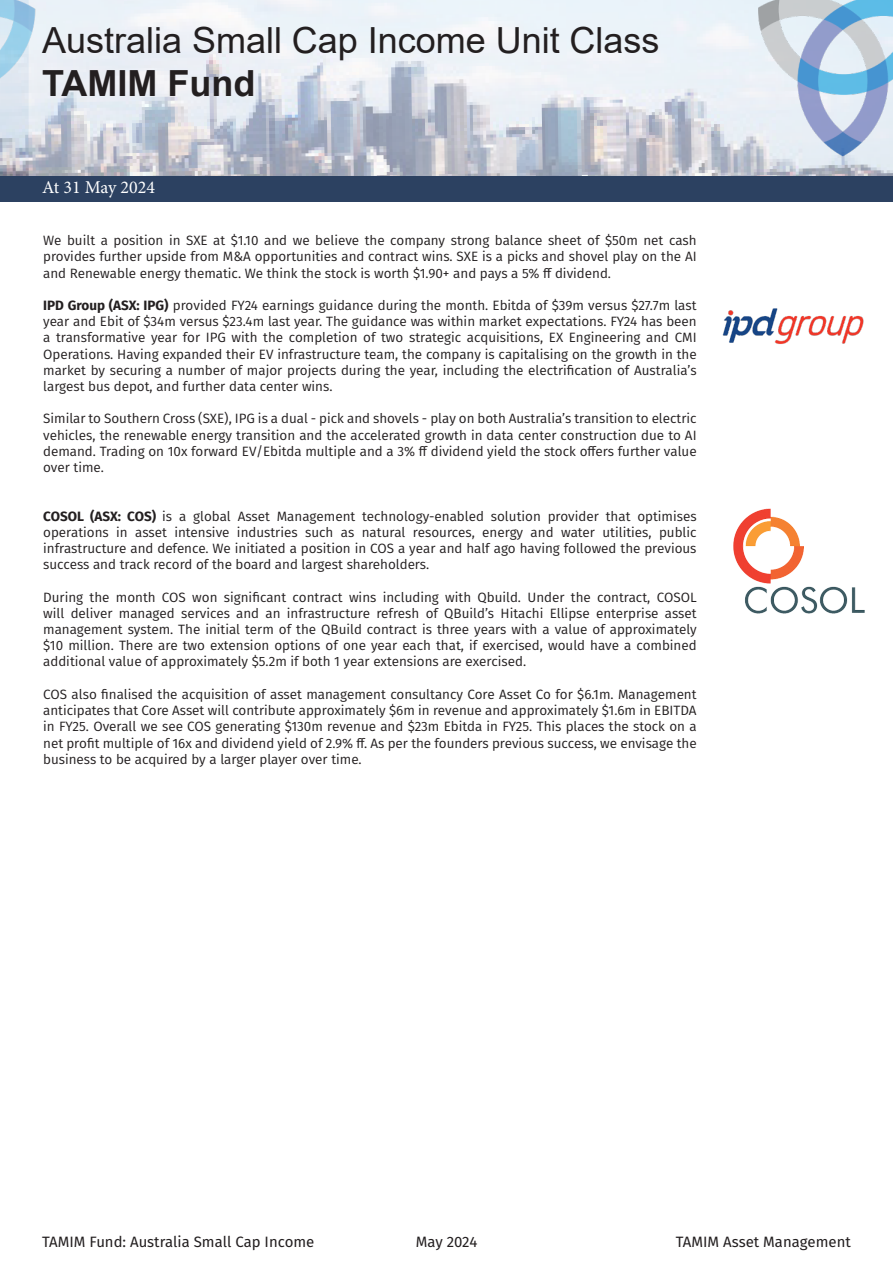
<style>
.page{position:relative;width:893px;height:1263px;background:#fff}
.page>*{position:absolute;margin:0;border:0;box-sizing:border-box;transform-origin:0 0}
.t1{font:36px "Arial";color:#231f20}
.t2{font:700 36px "Arial";color:#231f20}
.t3{font:18px "Minion Pro";color:#fff}
.t4{font:15px "Fira Sans";color:#231f20}
.t5{font:13.5px/16.2px "Fira Sans";color:#231f20;text-align:justify}
.s1{font-weight:700}
</style>
<div class="page">
<img style="left:0;top:0;width:725px;height:176px">
<div style="left:0;top:176px;width:893px;height:26px;background:#2c4161"></div>
<img style="left:725px;top:0;width:168px;height:176px">
<img style="left:722px;top:308px;width:142px;height:36px">
<img style="left:733px;top:508px;width:132px;height:106px">
<p class="t1" style="left:42px;top:16px;width:619px">Australia Small Cap Income Unit Class</p>
<p class="t2" style="left:42px;top:58px;width:215px">TAMIM Fund</p>
<p class="t3" style="left:42px;top:175px;width:114px">At 31 May 2024</p>
<p class="t5" style="left:43px;top:232px;width:655px">We built a position in SXE at $1.10 and we believe the company strong balance sheet of $50m net cash provides further upside from M&amp;A opportunities and contract wins. SXE is a picks and shovel play on the AI and Renewable energy thematic. We think the stock is worth $1.90+ and pays a 5% ff dividend.</p>
<p class="t5" style="left:43px;top:297px;width:655px"><span class="s1">IPD Group (ASX: IPG)</span> provided FY24 earnings guidance during the month. Ebitda of $39m versus $27.7m last year and Ebit of $34m versus $23.4m last year. The guidance was within market expectations. FY24 has been a transformative year for IPG with the completion of two strategic acquisitions, EX Engineering and CMI Operations. Having expanded their EV infrastructure team, the company is capitalising on the growth in the market by securing a number of major projects during the year, including the electrification of Australia’s largest bus depot, and further data center wins.</p>
<p class="t5" style="left:43px;top:410px;width:655px">Similar to Southern Cross (SXE), IPG is a dual - pick and shovels - play on both Australia’s transition to electric vehicles, the renewable energy transition and the accelerated growth in data center construction due to AI demand. Trading on 10x forward EV/Ebitda multiple and a 3% ff dividend yield the stock offers further value over time.</p>
<p class="t5" style="left:43px;top:507px;width:655px"><span class="s1">COSOL (ASX: COS)</span> is a global Asset Management technology-enabled solution provider that optimises operations in asset intensive industries such as natural resources, energy and water utilities, public infrastructure and defence. We initiated a position in COS a year and half ago having followed the previous success and track record of the board and largest shareholders.</p>
<p class="t5" style="left:43px;top:588px;width:655px">During the month COS won significant contract wins including with Qbuild. Under the contract, COSOL will deliver managed services and an infrastructure refresh of QBuild’s Hitachi Ellipse enterprise asset management system. The initial term of the QBuild contract is three years with a value of approximately $10 million. There are two extension options of one year each that, if exercised, would have a combined additional value of approximately $5.2m if both 1 year extensions are exercised.</p>
<p class="t5" style="left:43px;top:686px;width:655px">COS also finalised the acquisition of asset management consultancy Core Asset Co for $6.1m. Management anticipates that Core Asset will contribute approximately $6m in revenue and approximately $1.6m in EBITDA in FY25. Overall we see COS generating $130m revenue and $23m Ebitda in FY25. This places the stock on a net profit multiple of 16x and dividend yield of 2.9% ff. As per the founders previous success, we envisage the business to be acquired by a larger player over time.</p>
<p class="t4" style="left:42px;top:1230px;width:274px">TAMIM Fund: Australia Small Cap Income</p>
<p class="t4" style="left:416px;top:1230px;width:63px">May 2024</p>
<p class="t4" style="left:676px;top:1230px;width:176px">TAMIM Asset Management</p>
</div>
